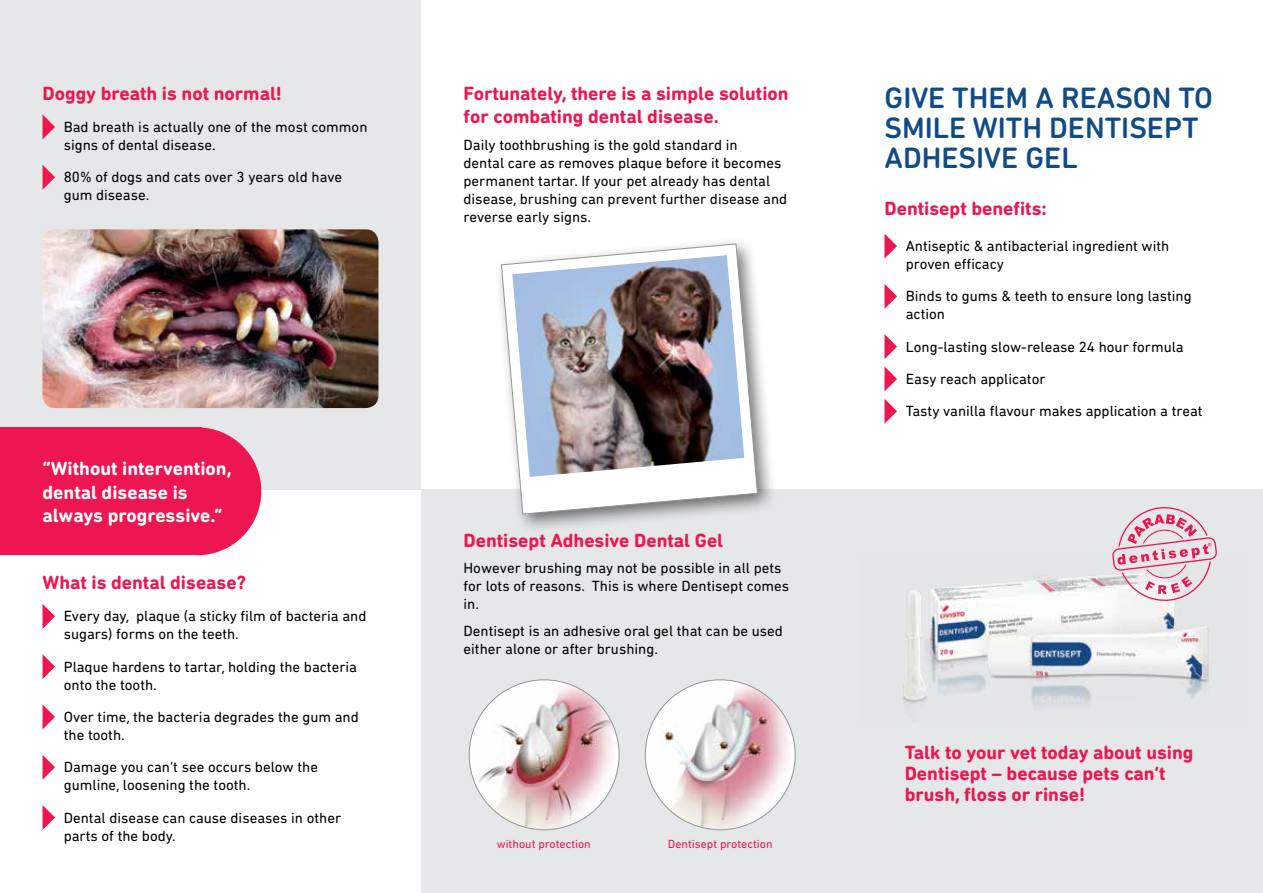
<style>
.page{position:relative;width:1263px;height:893px;background:#fff}
.page>*{position:absolute;margin:0;border:0;box-sizing:border-box;transform-origin:0 0}
.t1{font:500 30px/30px "DIN Next Rounded LT Pro";color:#114b86}
.t2{font:700 19.5px/21px "DIN Next Rounded LT Pro";color:#ed1651}
.t3{font:700 19.5px/23.4px "DIN Next Rounded LT Pro";color:#fff}
.t4{font:15px/18px "DIN Next Rounded LT Pro";color:#000}
.t5{font:12px "DIN Next Rounded LT Pro";color:#ed1651}
</style>
<div class="page">
<div style="left:421px;top:489px;width:842px;height:404px;background:#e6e7e8"></div>
<div style="left:0;top:0;width:421px;height:489px;background:#e6e7e8"></div>
<svg style="left:43px;top:115px;width:12px;height:24px"></svg>
<svg style="left:43px;top:165px;width:12px;height:24px"></svg>
<svg style="left:884px;top:234px;width:13px;height:25px"></svg>
<svg style="left:884px;top:284px;width:13px;height:25px"></svg>
<svg style="left:884px;top:334px;width:13px;height:25px"></svg>
<svg style="left:884px;top:366px;width:13px;height:25px"></svg>
<svg style="left:884px;top:399px;width:13px;height:25px"></svg>
<svg style="left:43px;top:604px;width:12px;height:25px"></svg>
<svg style="left:43px;top:654px;width:12px;height:25px"></svg>
<svg style="left:43px;top:705px;width:12px;height:24px"></svg>
<svg style="left:43px;top:755px;width:12px;height:24px"></svg>
<svg style="left:43px;top:805px;width:12px;height:25px"></svg>
<img style="left:43px;top:229px;width:335px;height:179px">
<div style="left:0;top:427px;width:202px;height:128px;background:#ed1651"></div>
<div style="left:133px;top:427px;width:128px;height:128px;background:#ed1651;border-radius:50%"></div>
<img style="left:903px;top:573px;width:305px;height:127px">
<svg style="left:1112px;top:507px;width:105px;height:96px"></svg>
<img style="left:645px;top:682px;width:150px;height:148px">
<img style="left:469px;top:682px;width:150px;height:148px">
<div style="left:493px;top:236px;width:284px;height:298px;background:#000;opacity:.55"></div>
<svg style="left:501px;top:236px;width:257px;height:279px"></svg>
<img style="left:512px;top:255px;width:232px;height:222px">
<h2 class="t2" style="left:43px;top:82px;width:241px">Doggy breath is not normal!</h2>
<p class="t4" style="left:64px;top:118px;width:305px">Bad breath is actually one of the most common signs of dental disease.</p>
<p class="t4" style="left:64px;top:168px;width:280px">80% of dogs and cats over 3 years old have gum disease.</p>
<h2 class="t3" style="left:43px;top:457px;width:191px">“Without intervention, dental disease is always progressive.”</h2>
<h2 class="t2" style="left:43px;top:572px;width:205px">What is dental disease?</h2>
<p class="t4" style="left:64px;top:607px;width:304px">Every day, plaque (a sticky film of bacteria and sugars) forms on the teeth.</p>
<p class="t4" style="left:64px;top:657px;width:295px">Plaque hardens to tartar, holding the bacteria onto the tooth.</p>
<p class="t4" style="left:64px;top:708px;width:296px">Over time, the bacteria degrades the gum and the tooth.</p>
<p class="t4" style="left:64px;top:758px;width:256px">Damage you can’t see occurs below the gumline, loosening the tooth.</p>
<p class="t4" style="left:64px;top:808px;width:279px">Dental disease can cause diseases in other parts of the body.</p>
<h2 class="t2" style="left:463px;top:81px;width:327px;line-height:23.4px">Fortunately, there is a simple solution for combating dental disease.</h2>
<p class="t4" style="left:463px;top:135px;width:325px">Daily toothbrushing is the gold standard in<br>dental care as removes plaque before it becomes permanent tartar. If your pet already has dental disease, brushing can prevent further disease and reverse early signs.</p>
<h2 class="t2" style="left:463px;top:530px;width:261px">Dentisept Adhesive Dental Gel</h2>
<p class="t4" style="left:463px;top:559px;width:327px">However brushing may not be possible in all pets for lots of reasons. This is where Dentisept comes in.</p>
<p class="t4" style="left:463px;top:622px;width:321px">Dentisept is an adhesive oral gel that can be used either alone or after brushing.</p>
<p class="t5" style="left:497px;top:837px;width:96px">without protection</p>
<p class="t5" style="left:668px;top:837px;width:106px">Dentisept protection</p>
<h1 class="t1" style="left:884px;top:82px;width:330px">GIVE THEM A REASON TO<br>SMILE WITH DENTISEPT<br>ADHESIVE GEL</h1>
<h2 class="t2" style="left:884px;top:197px;width:164px">Dentisept benefits:</h2>
<p class="t4" style="left:906px;top:237px;width:265px">Antiseptic &amp; antibacterial ingredient with proven efficacy</p>
<p class="t4" style="left:906px;top:287px;width:287px">Binds to gums &amp; teeth to ensure long lasting action</p>
<p class="t4" style="left:906px;top:330px;width:298px;line-height:32.2px">Long-lasting slow-release 24 hour formula<br>Easy reach applicator<br>Tasty vanilla flavour makes application a treat</p>
<h2 class="t2" style="left:905px;top:742px;width:290px">Talk to your vet today about using<br>Dentisept – because pets can’t brush, floss or rinse!</h2>
</div>
